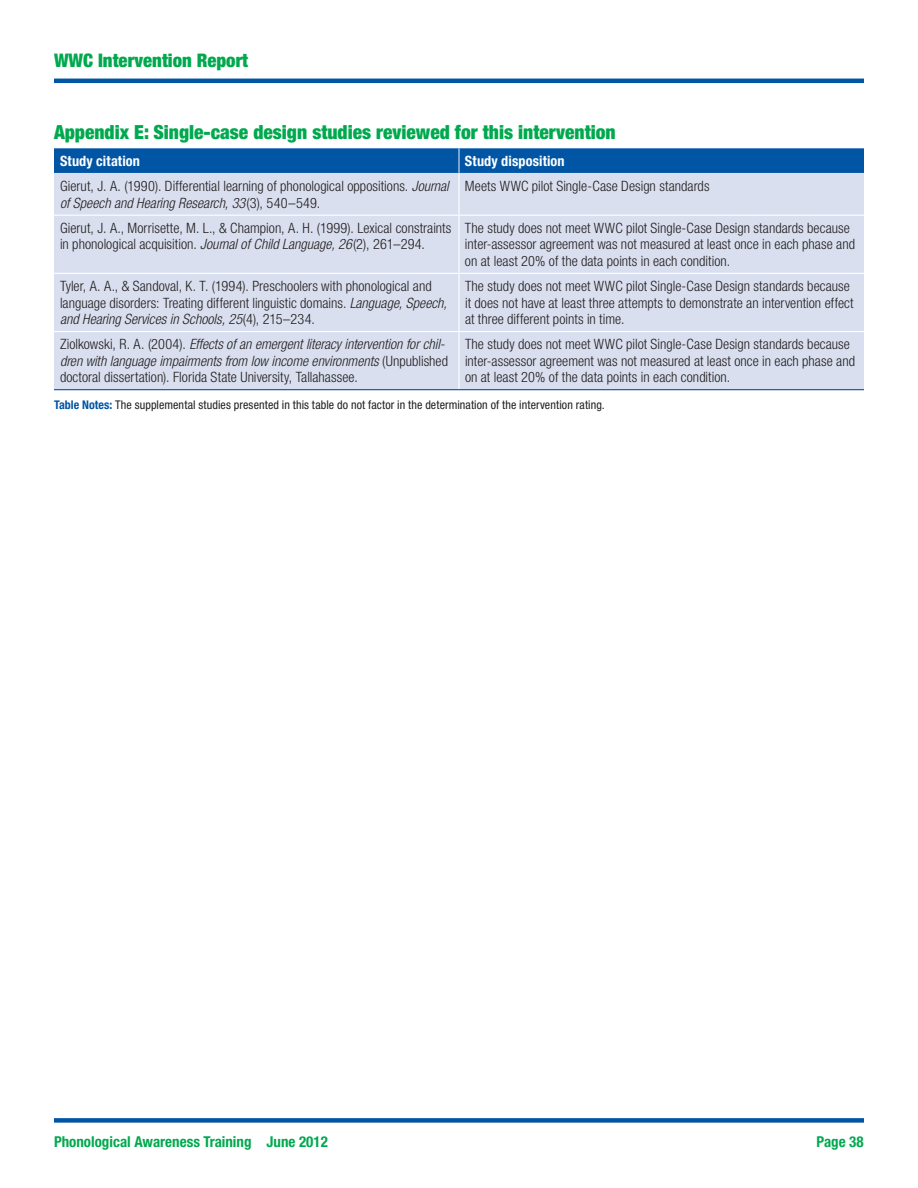
<style>
.page{position:relative;width:918px;height:1188px;background:#fff}
.page>*{position:absolute;margin:0;border:0;box-sizing:border-box;transform-origin:0 0}
.Green_Head{font:900 condensed 19.5px "Helvetica Neue LT Std";color:#00a94e}
.t1{font:900 condensed 18.75px "Helvetica Neue LT Std";color:#00a94e}
.t2{font:700 condensed 15px "Helvetica Neue LT Std";color:#00a94e}
.Table_body_text{font:300 condensed 14.25px/16.5px "Helvetica Neue LT Std";letter-spacing:.005em;color:#231f20}
.Table_body_text-2{font:italic 300 condensed 14.25px/16.5px "Helvetica Neue LT Std";color:#231f20}
.Table_sub_head_whi{font:700 condensed 14.25px "Helvetica Neue LT Std";letter-spacing:.01em;color:#fff}
.Table_note{font:condensed 12px "Helvetica Neue LT Std";letter-spacing:.01em;color:#231f20}
.s1{font-style:italic}
.s2{font-style:normal}
.s3{font-weight:700;color:#0155a5}
</style>
<div class="page">
<div style="left:54px;top:1118px;width:810px;height:5px;background:#0155a5"></div>
<hr style="left:54px;top:79px;width:810px;height:4px;background:#0155a5">
<svg style="left:54px;top:148px;width:810px;height:25px;background:#0457a6"></svg>
<div style="left:54px;top:174px;width:810px;height:215px;background:#d9dfef"></div>
<hr style="left:54px;top:173px;width:405px;height:1px;background:#d9dfef">
<hr style="left:459px;top:173px;width:405px;height:1px;background:#d9dfef">
<hr style="left:54px;top:215px;width:405px;height:1px;background:#fff">
<hr style="left:459px;top:215px;width:405px;height:1px;background:#fff">
<hr style="left:54px;top:273px;width:405px;height:1px;background:#fff">
<hr style="left:459px;top:273px;width:405px;height:1px;background:#fff">
<hr style="left:54px;top:331px;width:405px;height:1px;background:#fff">
<hr style="left:459px;top:331px;width:405px;height:1px;background:#fff">
<hr style="left:458px;top:148px;width:2px;height:25px;background:#d9dfef">
<hr style="left:458px;top:174px;width:2px;height:41px;background:#fff">
<hr style="left:458px;top:216px;width:2px;height:57px;background:#fff">
<hr style="left:458px;top:274px;width:2px;height:57px;background:#fff">
<hr style="left:458px;top:332px;width:2px;height:57px;background:#fff">
<hr style="left:54px;top:389px;width:405px;height:1px;background:#0155a5">
<hr style="left:459px;top:389px;width:405px;height:1px;background:#0155a5">
<h2 class="t1" style="left:54px;top:49px;width:196px">WWC Intervention Report</h2>
<p class="Green_Head" style="left:54px;top:120px;width:563px">Appendix E: Single-case design studies reviewed for this intervention</p>
<p class="Table_sub_head_whi" style="left:60px;top:152px;width:82px">Study citation</p>
<p class="Table_sub_head_whi" style="left:465px;top:152px;width:101px">Study disposition</p>
<p class="Table_body_text" style="left:60px;top:178px;width:390px">Gierut, J. A. (1990). Differential learning of phonological oppositions. <span class="s1">Journal of Speech and Hearing Research, 33</span>(3), 540–549.</p>
<p class="Table_body_text" style="left:465px;top:178px;width:246px">Meets WWC pilot Single-Case Design standards</p>
<p class="Table_body_text" style="left:60px;top:219px;width:393px">Gierut, J. A., Morrisette, M. L., &amp; Champion, A. H. (1999). Lexical constraints in phonological acquisition. <span class="s1">Journal of Child Language, 26</span>(2), 261–294.</p>
<p class="Table_body_text" style="left:465px;top:219px;width:392px">The study does not meet WWC pilot Single-Case Design standards because inter-assessor agreement was not measured at least once in each phase and on at least 20% of the data points in each condition.</p>
<p class="Table_body_text" style="left:60px;top:278px;width:388px">Tyler, A. A., &amp; Sandoval, K. T. (1994). Preschoolers with phonological and language disorders: Treating different linguistic domains. <span class="s1">Language, Speech, and Hearing Services in Schools, 25</span>(4), 215–234.</p>
<p class="Table_body_text" style="left:465px;top:278px;width:390px">The study does not meet WWC pilot Single-Case Design standards because it does not have at least three attempts to demonstrate an intervention effect at three different points in time.</p>
<p class="Table_body_text-2" style="left:60px;top:336px;width:390px"><span class="s2">Ziolkowski, R. A. (2004).</span> Effects of an emergent literacy intervention for chil&shy;dren with language impairments from low income environments <span class="s2">(Unpublished doctoral dissertation). Florida State University, Tallahassee.</span></p>
<p class="Table_body_text" style="left:465px;top:336px;width:392px">The study does not meet WWC pilot Single-Case Design standards because inter-assessor agreement was not measured at least once in each phase and on at least 20% of the data points in each condition.</p>
<p class="Table_note" style="left:54px;top:398px;width:552px"><span class="s3">Table Notes:</span> The supplemental studies presented in this table do not factor in the determination of the intervention rating.</p>
<p class="t2" style="left:54px;top:1132px;width:275px">Phonological Awareness Training June 2012</p>
<p class="t2" style="left:817px;top:1132px;width:49px">Page 38</p>
</div>
